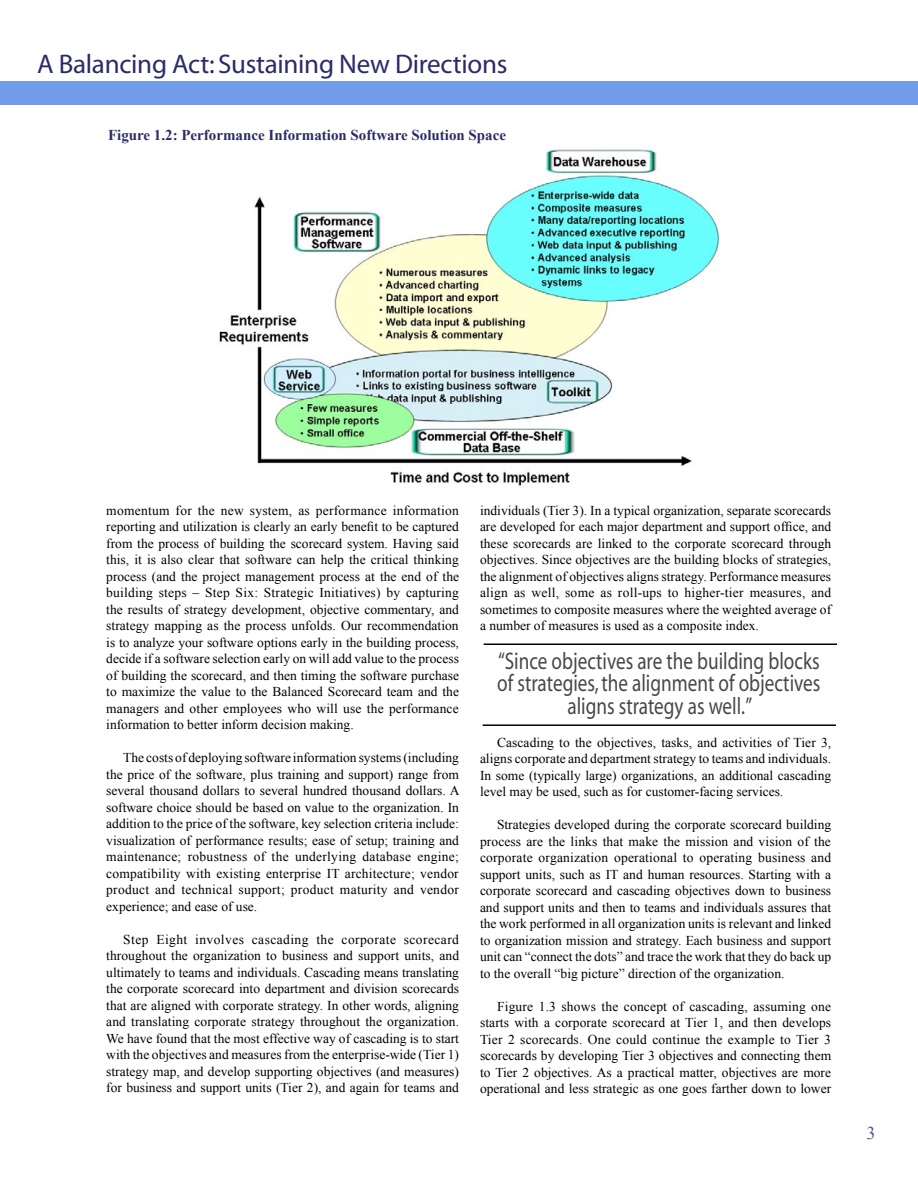
<style>
.page{position:relative;width:918px;height:1188px;background:#fff}
.page>*{position:absolute;margin:0;border:0;box-sizing:border-box;transform-origin:0 0}
.t1{font:27px "Myriad";letter-spacing:-.01em;color:#2b2b68}
.t2{font:24px/22.5px "Myriad";color:#484848;text-align:center;scale:.8 1}
.t3{font:18px "Times New Roman";color:#555586}
.t4{font:700 15px "Times New Roman";color:#2b2b68}
.Plain_Text{font:13.5px/16.5px "Times New Roman";color:#000;text-align:justify}
</style>
<div class="page">
<div style="left:0;top:81px;width:918px;height:24px;background:#719dea"></div>
<hr style="left:484px;top:644px;width:353px;height:1px;background:#000">
<hr style="left:483px;top:724px;width:353px;height:2px;background:#000">
<img style="left:219px;top:144px;width:501px;height:342px">
<p class="t1" style="left:37px;top:51px;width:472px">A Balancing Act: Sustaining New Directions</p>
<p class="t4" style="left:108px;top:125px;width:400px">Figure 1.2: Performance Information Software Solution Space</p>
<p class="Plain_Text" style="left:106px;top:502px;width:354px">momentum for the new system, as performance information reporting and utilization is clearly an early benefit to be captured from the process of building the scorecard system. Having said this, it is also clear that software can help the critical thinking process (and the project management process at the end of the building steps – Step Six: Strategic Initiatives) by capturing the results of strategy development, objective commentary, and strategy mapping as the process unfolds. Our recommendation is to analyze your software options early in the building process, decide if a software selection early on will add value to the process of building the scorecard, and then timing the software purchase to maximize the value to the Balanced Scorecard team and the managers and other employees who will use the performance information to better inform decision making.</p>
<p class="Plain_Text" style="left:106px;top:749px;width:355px;text-indent:17px">The costs of deploying software information systems (including the price of the software, plus training and support) range from several thousand dollars to several hundred thousand dollars. A software choice should be based on value to the organization. In addition to the price of the software, key selection criteria include: visualization of performance results; ease of setup; training and maintenance; robustness of the underlying database engine; compatibility with existing enterprise IT architecture; vendor product and technical support; product maturity and vendor experience; and ease of use.</p>
<p class="Plain_Text" style="left:106px;top:931px;width:354px;text-indent:17px">Step Eight involves cascading the corporate scorecard throughout the organization to business and support units, and ultimately to teams and individuals. Cascading means translating the corporate scorecard into department and division scorecards that are aligned with corporate strategy. In other words, aligning and translating corporate strategy throughout the organization.<br>We have found that the most effective way of cascading is to start with the objectives and measures from the enterprise-wide (Tier 1) strategy map, and develop supporting objectives (and measures) for business and support units (Tier 2), and again for teams and</p>
<p class="Plain_Text" style="left:480px;top:502px;width:353px">individuals (Tier 3). In a typical organization, separate scorecards are developed for each major department and support office, and these scorecards are linked to the corporate scorecard through objectives. Since objectives are the building blocks of strategies, the alignment of objectives aligns strategy. Performance measures align as well, some as roll-ups to higher-tier measures, and sometimes to composite measures where the weighted average of a number of measures is used as a composite index.</p>
<p class="t2" style="left:497px;top:651px;width:405px">“Since objectives are the building blocks of strategies, the alignment of objectives aligns strategy as well.”</p>
<p class="Plain_Text" style="left:480px;top:734px;width:353px;text-indent:17px">Cascading to the objectives, tasks, and activities of Tier 3, aligns corporate and department strategy to teams and individuals.<br>In some (typically large) organizations, an additional cascading level may be used, such as for customer-facing services.</p>
<p class="Plain_Text" style="left:480px;top:816px;width:353px;text-indent:17px">Strategies developed during the corporate scorecard building process are the links that make the mission and vision of the corporate organization operational to operating business and support units, such as IT and human resources. Starting with a corporate scorecard and cascading objectives down to business and support units and then to teams and individuals assures that the work performed in all organization units is relevant and linked to organization mission and strategy. Each business and support unit can “connect the dots” and trace the work that they do back up to the overall “big picture” direction of the organization.</p>
<p class="Plain_Text" style="left:480px;top:998px;width:353px;text-indent:17px">Figure 1.3 shows the concept of cascading, assuming one starts with a corporate scorecard at Tier 1, and then develops Tier 2 scorecards. One could continue the example to Tier 3 scorecards by developing Tier 3 objectives and connecting them to Tier 2 objectives. As a practical matter, objectives are more operational and less strategic as one goes farther down to lower</p>
<p class="t3" style="left:867px;top:1120px;width:10px">3</p>
</div>
